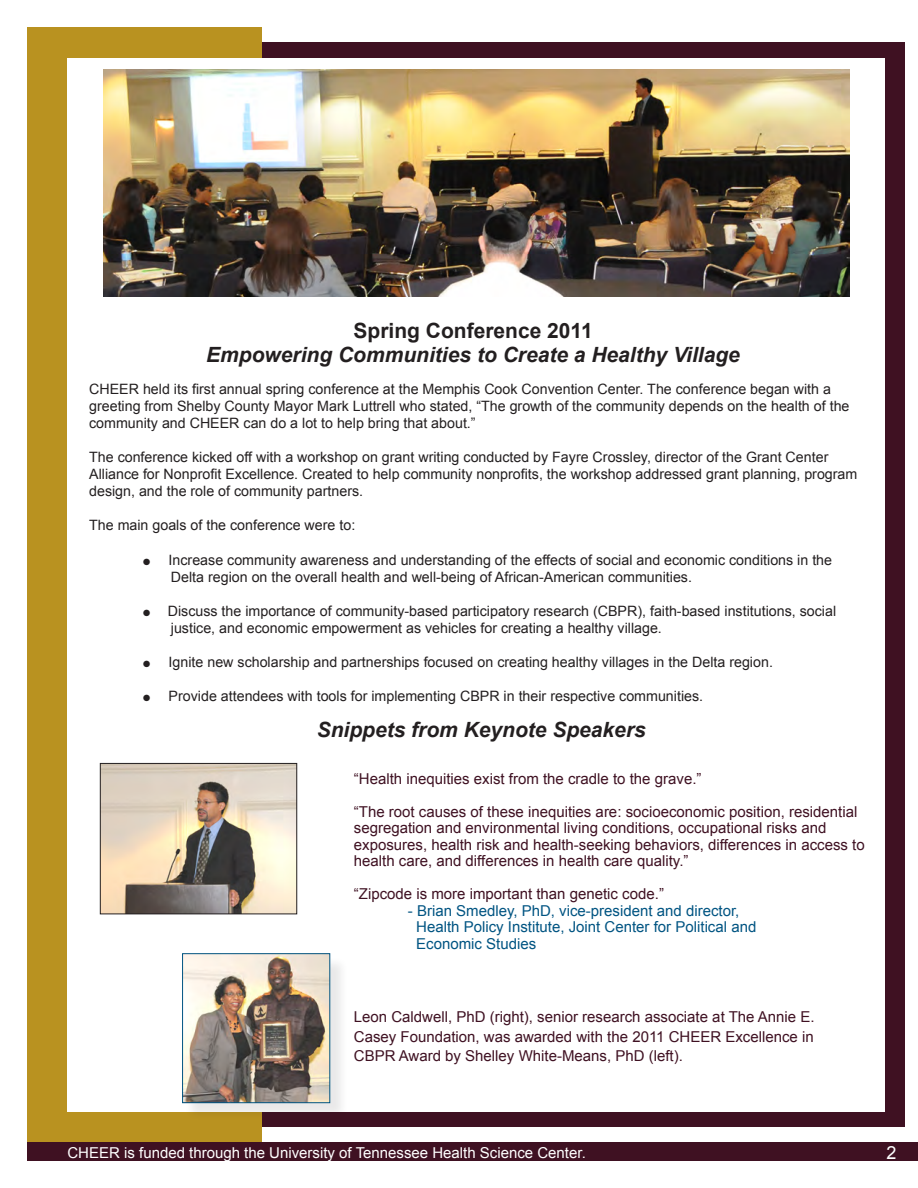
<style>
.page{position:relative;width:918px;height:1188px;background:#fff}
.page>*{position:absolute;margin:0;border:0;box-sizing:border-box;transform-origin:0 0}
.t1{font:italic 700 21px "Arial";color:#231f20}
.t2{font:700 21px "Arial";color:#231f20}
.t3{font:18px "Arial";color:#fff}
.t4{font:15px/16.5px "Arial";color:#3f1122;text-align:justify}
.t5{font:15px/16.5px "Arial";color:#005482}
.t6{font:15px "Arial";color:#fff}
.t7{font:14.25px/17.1px "Arial";color:#231f20}
</style>
<div class="page">
<div style="left:57px;top:42px;width:848px;height:1084px;background:#3f1122"></div>
<div style="left:27px;top:27px;width:234px;height:1134px;background:#b99220"></div>
<div style="left:68px;top:58px;width:817px;height:1054px;background:#fff"></div>
<div style="left:27px;top:1142px;width:891px;height:19px;background:#3f1122"></div>
<div style="left:185px;top:956px;width:164px;height:166px;background:#231f20;opacity:.1"></div>
<img style="left:184px;top:955px;width:144px;height:146px">
<div style="left:182px;top:953px;width:148px;height:150px;border:1px solid #005482"></div>
<img style="left:102px;top:765px;width:193px;height:147px">
<div style="left:100px;top:763px;width:197px;height:151px;border:1px solid #231f20"></div>
<img style="left:104px;top:69px;width:745px;height:228px">
<p class="t2" style="left:354px;top:316px;width:241px">Spring Conference 2011</p>
<p class="t1" style="left:206px;top:340px;width:535px">Empowering Communities to Create a Healthy Village</p>
<p class="t7" style="left:89px;top:380px;width:762px">CHEER held its first annual spring conference at the Memphis Cook Convention Center. The conference began with a greeting from Shelby County Mayor Mark Luttrell who stated, “The growth of the community depends on the health of the community and CHEER can do a lot to help bring that about.”</p>
<p class="t7" style="left:89px;top:449px;width:770px">The conference kicked off with a workshop on grant writing conducted by Fayre Crossley, director of the Grant Center<br>Alliance for Nonprofit Excellence. Created to help community nonprofits, the workshop addressed grant planning, program design, and the role of community partners.</p>
<p class="t7" style="left:89px;top:517px;width:268px">The main goals of the conference were to:</p>
<p class="t7" style="left:171px;top:551px;width:663px;text-indent:-28px">● Increase community awareness and understanding of the effects of social and economic conditions in the<br>Delta region on the overall health and well-being of African-American communities.</p>
<p class="t7" style="left:171px;top:603px;width:667px;text-indent:-28px">● Discuss the importance of community-based participatory research (CBPR), faith-based institutions, social justice, and economic empowerment as vehicles for creating a healthy village.</p>
<p class="t7" style="left:143px;top:654px;width:631px">● Ignite new scholarship and partnerships focused on creating healthy villages in the Delta region.</p>
<p class="t7" style="left:143px;top:688px;width:562px">● Provide attendees with tools for implementing CBPR in their respective communities.</p>
<p class="t1" style="left:317px;top:716px;width:331px">Snippets from Keynote Speakers</p>
<p class="t4" style="left:354px;top:770px;width:349px">“Health inequities exist from the cradle to the grave.”</p>
<p class="t4" style="left:354px;top:803px;width:512px;text-align:left">“The root causes of these inequities are: socioeconomic position, residential segregation and environmental living conditions, occupational risks and exposures, health risk and health-seeking behaviors, differences in access to health care, and differences in health care quality.”</p>
<p class="t4" style="left:354px;top:886px;width:312px">“Zipcode is more important than genetic code.”</p>
<p class="t5" style="left:416px;top:902px;width:342px;text-indent:-8px">- Brian Smedley, PhD, vice-president and director,<br>Health Policy Institute, Joint Center for Political and<br>Economic Studies</p>
<p class="t4" style="left:354px;top:1008px;width:462px;line-height:19.5px">Leon Caldwell, PhD (right), senior research associate at The Annie E.<br>Casey Foundation, was awarded with the 2011 CHEER Excellence in CBPR Award by Shelley White-Means, PhD (left).</p>
<p class="t6" style="left:68px;top:1143px;width:520px">CHEER is funded through the University of Tennessee Health Science Center.</p>
<p class="t3" style="left:886px;top:1141px;width:12px">2</p>
</div>
